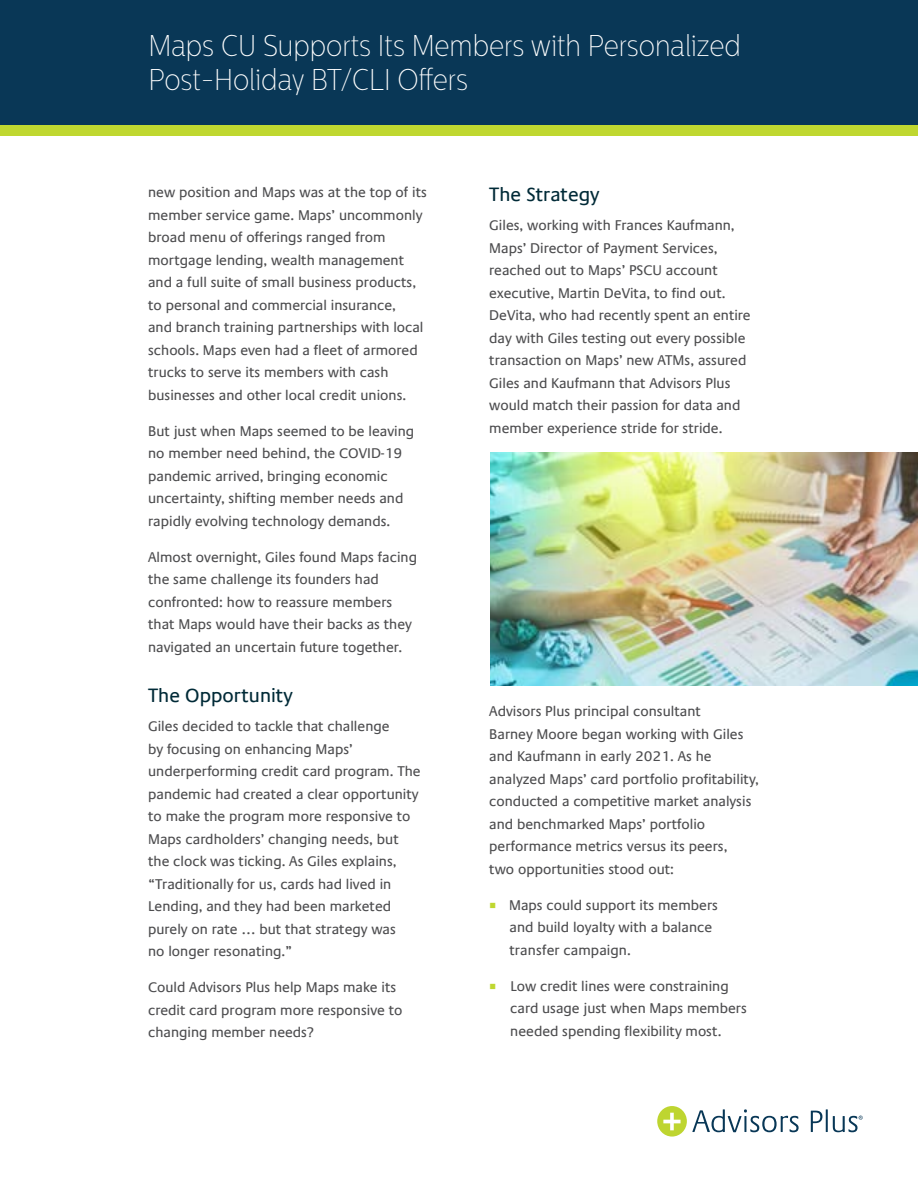
<style>
.page{position:relative;width:918px;height:1188px;background:#fff}
.page>*{position:absolute;margin:0;border:0;box-sizing:border-box;transform-origin:0 0}
.t1{font:100 30px/34.5px "Centrale Sans Cnd";color:#fff}
.t2{font:19.5px "Praxis Com";color:#002a37}
.t3{font:14.25px/22.5px "Praxis Com";color:#4d4d4f}
.s1{font-family:"Minion Pro";font-size:18px;color:#bfd730}
</style>
<div class="page">
<div style="left:0;top:125px;width:918px;height:11px;background:#bfd730"></div>
<div style="left:0;top:0;width:918px;height:125px;background:#093756"></div>
<img style="left:490px;top:453px;width:428px;height:233px">
<svg style="left:692px;top:1109px;width:107px;height:23px"></svg>
<svg style="left:811px;top:1111px;width:11px;height:21px"></svg>
<hr style="left:826px;top:1109px;width:2px;height:23px;background:#083756">
<svg style="left:657px;top:1106px;width:30px;height:31px"></svg>
<svg style="left:663px;top:1113px;width:18px;height:17px"></svg>
<svg style="left:833px;top:1116px;width:30px;height:16px"></svg>
<h1 class="t1" style="left:148px;top:28px;width:594px">Maps CU Supports Its Members with Personalized<br>Post-Holiday BT/CLI Offers</h1>
<p class="t3" style="left:148px;top:181px;width:280px">new position and Maps was at the top of its member service game. Maps’ uncommonly broad menu of offerings ranged from mortgage lending, wealth management and a full suite of small business products, to personal and commercial insurance,<br>and branch training partnerships with local schools. Maps even had a fleet of armored trucks to serve its members with cash businesses and other local credit unions.</p>
<p class="t3" style="left:148px;top:420px;width:268px">But just when Maps seemed to be leaving no member need behind, the COVID-19 pandemic arrived, bringing economic uncertainty, shifting member needs and rapidly evolving technology demands.</p>
<p class="t3" style="left:148px;top:546px;width:270px">Almost overnight, Giles found Maps facing the same challenge its founders had confronted: how to reassure members that Maps would have their backs as they navigated an uncertain future together.</p>
<h2 class="t2" style="left:148px;top:684px;width:146px">The Opportunity</h2>
<p class="t3" style="left:148px;top:715px;width:274px">Giles decided to tackle that challenge<br>by focusing on enhancing Maps’ underperforming credit card program. The pandemic had created a clear opportunity to make the program more responsive to Maps cardholders’ changing needs, but the clock was ticking. As Giles explains, “Traditionally for us, cards had lived in Lending, and they had been marketed purely on rate … but that strategy was<br>no longer resonating.”</p>
<p class="t3" style="left:148px;top:976px;width:256px">Could Advisors Plus help Maps make its credit card program more responsive to changing member needs?</p>
<h2 class="t2" style="left:489px;top:183px;width:112px">The Strategy</h2>
<p class="t3" style="left:489px;top:214px;width:263px">Giles, working with Frances Kaufmann, Maps’ Director of Payment Services, reached out to Maps’ PSCU account executive, Martin DeVita, to find out.<br>DeVita, who had recently spent an entire day with Giles testing out every possible transaction on Maps’ new ATMs, assured Giles and Kaufmann that Advisors Plus would match their passion for data and member experience stride for stride.</p>
<p class="t3" style="left:489px;top:700px;width:271px">Advisors Plus principal consultant<br>Barney Moore began working with Giles and Kaufmann in early 2021. As he analyzed Maps’ card portfolio profitability, conducted a competitive market analysis and benchmarked Maps’ portfolio performance metrics versus its peers,<br>two opportunities stood out:</p>
<p class="t3" style="left:510px;top:894px;width:210px;text-indent:-20px"><span class="s1">■</span> Maps could support its members and build loyalty with a balance transfer campaign.</p>
<p class="t3" style="left:510px;top:975px;width:238px;text-indent:-21px"><span class="s1">■</span> Low credit lines were constraining card usage just when Maps members needed spending flexibility most.</p>
</div>
